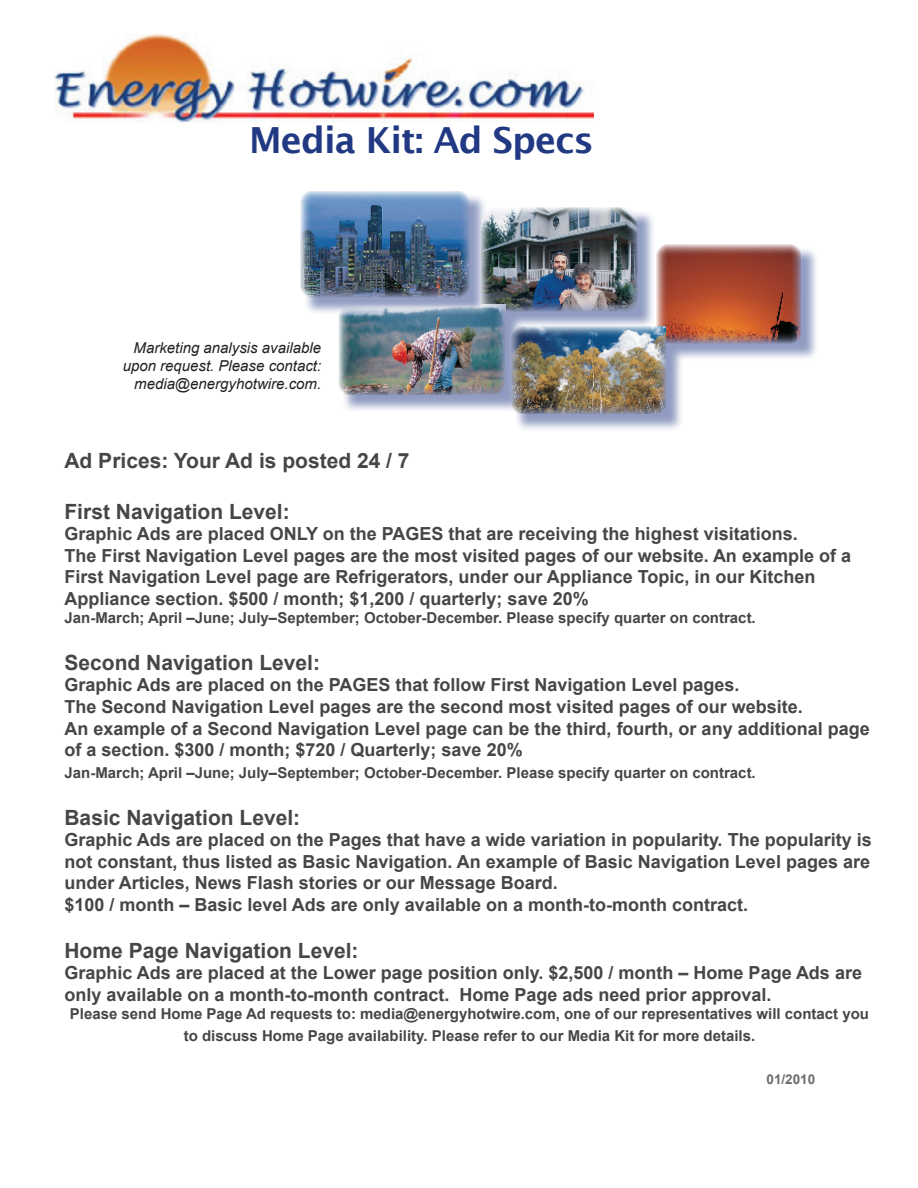
<style>
.page{position:relative;width:918px;height:1188px;background:#fff}
.page>*{position:absolute;margin:0;border:0;box-sizing:border-box;transform-origin:0 0}
.t1{font:600 36px "Lucida Sans";letter-spacing:-.025em;color:#213983}
.t2{font:700 21px "Arial";color:#454647}
.t3{font:700 18px/21.6px "Arial";color:#454647}
.t4{font:700 15px/21.6px "Arial";color:#454647;text-align:center}
.t5{font:italic 15px/18px "Arial";color:#231f20;text-align:right}
.t6{font:700 13.5px "Arial";color:#6c6d70}
</style>
<div class="page">
<img style="left:54px;top:33px;width:540px;height:90px">
<div style="left:303px;top:193px;width:517px;height:240px;background:#213983;opacity:.5"></div>
<img style="left:656px;top:244px;width:145px;height:99px">
<img style="left:511px;top:326px;width:155px;height:88px">
<img style="left:481px;top:208px;width:157px;height:103px">
<img style="left:339px;top:305px;width:166px;height:90px">
<img style="left:301px;top:191px;width:170px;height:107px">
<p class="t1" style="left:249px;top:120px;width:346px">Media Kit: Ad Specs</p>
<p class="t5" style="left:123px;top:339px;width:200px">Marketing analysis available upon request. Please contact: media@energyhotwire.com.</p>
<p class="t2" style="left:64px;top:449px;width:347px">Ad Prices: Your Ad is posted 24 / 7</p>
<p class="t2" style="left:64px;top:500px;width:227px">First Navigation Level:</p>
<p class="t3" style="left:64px;top:523px;width:735px">Graphic Ads are placed ONLY on the PAGES that are receiving the highest visitations.</p>
<p class="t3" style="left:64px;top:545px;width:788px">The First Navigation Level pages are the most visited pages of our website. An example of a<br>First Navigation Level page are Refrigerators, under our Appliance Topic, in our Kitchen<br>Appliance section. $500 / month; $1,200 / quarterly; save 20%</p>
<p class="t4" style="left:64px;top:607px;width:693px">Jan-March; April –June; July–September; October-December. Please specify quarter on contract.</p>
<p class="t2" style="left:64px;top:651px;width:257px">Second Navigation Level:</p>
<p class="t3" style="left:64px;top:674px;width:677px">Graphic Ads are placed on the PAGES that follow First Navigation Level pages.</p>
<p class="t3" style="left:64px;top:696px;width:740px">The Second Navigation Level pages are the second most visited pages of our website.</p>
<p class="t3" style="left:64px;top:718px;width:807px">An example of a Second Navigation Level page can be the third, fourth, or any additional page of a section. $300 / month; $720 / Quarterly; save 20%</p>
<p class="t4" style="left:64px;top:762px;width:693px">Jan-March; April –June; July–September; October-December. Please specify quarter on contract.</p>
<p class="t2" style="left:64px;top:806px;width:237px">Basic Navigation Level:</p>
<p class="t3" style="left:64px;top:829px;width:809px;text-align:justify">Graphic Ads are placed on the Pages that have a wide variation in popularity. The popularity is not constant, thus listed as Basic Navigation. An example of Basic Navigation Level pages are under Articles, News Flash stories or our Message Board.</p>
<p class="t3" style="left:64px;top:894px;width:685px">$100 / month – Basic level Ads are only available on a month-to-month contract.</p>
<p class="t2" style="left:64px;top:939px;width:296px">Home Page Navigation Level:</p>
<p class="t3" style="left:64px;top:962px;width:799px">Graphic Ads are placed at the Lower page position only. $2,500 / month – Home Page Ads are only available on a month-to-month contract. Home Page ads need prior approval.</p>
<p class="t4" style="left:70px;top:1003px;width:801px">Please send Home Page Ad requests to: media@energyhotwire.com, one of our representatives will contact you to discuss Home Page availability. Please refer to our Media Kit for more details.</p>
<p class="t6" style="left:766px;top:1072px;width:50px">01/2010</p>
</div>
